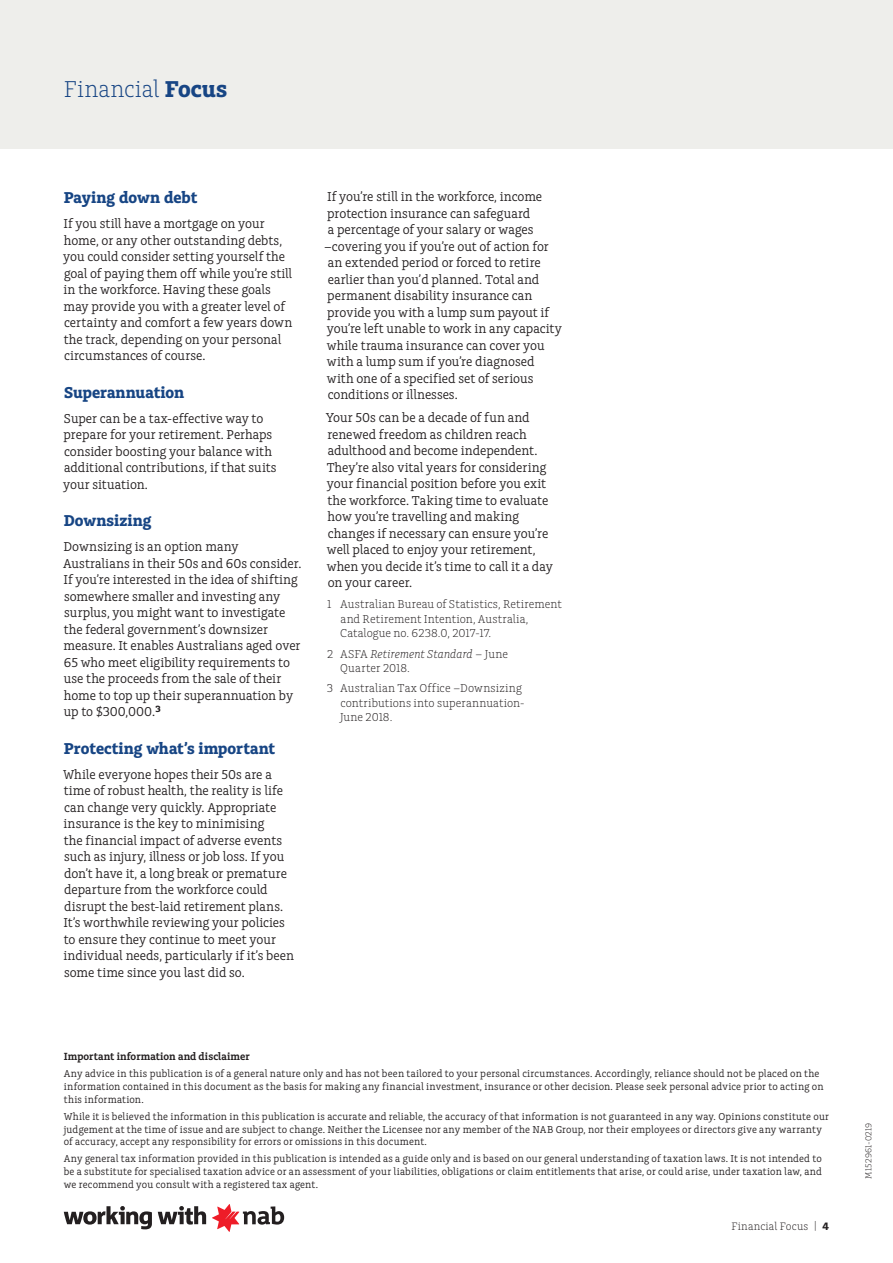
<style>
.page{position:relative;width:893px;height:1263px;background:#fff}
.page>*{position:absolute;margin:0;border:0;box-sizing:border-box;transform-origin:0 0}
.A4_Title__cont{font:300 24px "Charlie Std";letter-spacing:.005em;color:#174584}
.A4_Sub_Heading_1{font:700 16.5px "Charlie Std";color:#174584}
.A4_Body_Copy{font:13.5px/16.5px "Charlie Std";color:#231f20}
.A4_Footnote{font:300 12px/14.2px "Charlie Std";letter-spacing:.005em;color:#231f20}
.t1{font:300 11.25px "Charlie Std";letter-spacing:.015em;color:#231f20}
.A4_Cover_Legals_Disc{font:600 10.8px "Charlie Std";letter-spacing:.005em;color:#231f20}
.A4_Cover_Legals_Disc-2{font:10.5px/12.8px "Charlie Std";letter-spacing:.02em;color:#231f20}
.A4_Partner_LS_Cover{font:300 9px "Charlie Std";letter-spacing:.015em;color:#231f20}
.s1{font-weight:700}
.s2{font-style:italic}
</style>
<div class="page">
<div style="left:0;top:0;width:893px;height:149px;background:#eeeeeb"></div>
<svg style="left:212px;top:1204px;width:72px;height:28px"></svg>
<svg style="left:64px;top:1206px;width:88px;height:23px"></svg>
<svg style="left:158px;top:1206px;width:48px;height:18px"></svg>
<p class="A4_Title__cont" style="left:64px;top:75px;width:165px">Financial <span class="s1">Focus</span></p>
<p class="A4_Sub_Heading_1" style="left:64px;top:188px;width:135px">Paying down debt</p>
<p class="A4_Body_Copy" style="left:63px;top:216px;width:231px">If you still have a mortgage on your home, or any other outstanding debts, you could consider setting yourself the goal of paying them off while you’re still in the workforce. Having these goals may provide you with a greater level of certainty and comfort a few years down the track, depending on your personal circumstances of course.</p>
<p class="A4_Sub_Heading_1" style="left:64px;top:383px;width:121px">Superannuation</p>
<p class="A4_Body_Copy" style="left:63px;top:410px;width:215px">Super can be a tax-effective way to prepare for your retirement. Perhaps consider boosting your balance with additional contributions, if that suits your situation.</p>
<p class="A4_Sub_Heading_1" style="left:64px;top:511px;width:89px">Downsizing</p>
<p class="A4_Body_Copy" style="left:63px;top:539px;width:240px">Downsizing is an option many Australians in their 50s and 60s consider.<br>If you’re interested in the idea of shifting somewhere smaller and investing any surplus, you might want to investigate the federal government’s downsizer measure. It enables Australians aged over 65 who meet eligibility requirements to use the proceeds from the sale of their home to top up their superannuation by up to $300,000.<sup>3</sup></p>
<p class="A4_Sub_Heading_1" style="left:64px;top:739px;width:213px">Protecting what’s important</p>
<p class="A4_Body_Copy" style="left:63px;top:766px;width:232px">While everyone hopes their 50s are a time of robust health, the reality is life can change very quickly. Appropriate insurance is the key to minimising<br>the financial impact of adverse events such as injury, illness or job loss. If you don’t have it, a long break or premature departure from the workforce could disrupt the best-laid retirement plans.<br>It’s worthwhile reviewing your policies to ensure they continue to meet your individual needs, particularly if it’s been some time since you last did so.</p>
<p class="A4_Body_Copy" style="left:324px;top:189px;width:239px">If you’re still in the workforce, income protection insurance can safeguard<br>a percentage of your salary or wages –covering you if you’re out of action for an extended period or forced to retire earlier than you’d planned. Total and permanent disability insurance can provide you with a lump sum payout if you’re left unable to work in any capacity while trauma insurance can cover you with a lump sum if you’re diagnosed<br>with one of a specified set of serious conditions or illnesses.</p>
<p class="A4_Body_Copy" style="left:326px;top:410px;width:229px">Your 50s can be a decade of fun and renewed freedom as children reach adulthood and become independent.<br>They’re also vital years for considering your financial position before you exit the workforce. Taking time to evaluate how you’re travelling and making changes if necessary can ensure you’re well placed to enjoy your retirement, when you decide it’s time to call it a day on your career.</p>
<p class="A4_Footnote" style="left:340px;top:597px;width:223px;text-indent:-13px">1 Australian Bureau of Statistics, Retirement and Retirement Intention, Australia,<br>Catalogue no. 6238.0, 2017-17.</p>
<p class="A4_Footnote" style="left:340px;top:647px;width:169px;text-indent:-13px">2 ASFA <span class="s2">Retirement Standard</span> – June<br>Quarter 2018.</p>
<p class="A4_Footnote" style="left:340px;top:681px;width:186px;text-indent:-13px">3 Australian Tax Office –Downsizing contributions into superannuation-<br>June 2018.</p>
<p class="A4_Cover_Legals_Disc" style="left:64px;top:1050px;width:187px">Important information and disclaimer</p>
<p class="A4_Cover_Legals_Disc-2" style="left:64px;top:1067px;width:761px">Any advice in this publication is of a general nature only and has not been tailored to your personal circumstances. Accordingly, reliance should not be placed on the information contained in this document as the basis for making any financial investment, insurance or other decision. Please seek personal advice prior to acting on this information.</p>
<p class="A4_Cover_Legals_Disc-2" style="left:64px;top:1110px;width:767px">While it is believed the information in this publication is accurate and reliable, the accuracy of that information is not guaranteed in any way. Opinions constitute our judgement at the time of issue and are subject to change. Neither the Licensee nor any member of the NAB Group, nor their employees or directors give any warranty of accuracy, accept any responsibility for errors or omissions in this document.</p>
<p class="A4_Cover_Legals_Disc-2" style="left:64px;top:1152px;width:760px;text-align:justify">Any general tax information provided in this publication is intended as a guide only and is based on our general understanding of taxation laws. It is not intended to be a substitute for specialised taxation advice or an assessment of your liabilities, obligations or claim entitlements that arise, or could arise, under taxation law, and we recommend you consult with a registered tax agent.</p>
<p class="t1" style="left:731px;top:1220px;width:99px">Financial Focus | <span class="s1">4</span></p>
<p class="A4_Partner_LS_Cover" style="left:863px;top:1179px;width:58px;rotate:-90deg">M152961-0219</p>
</div>
